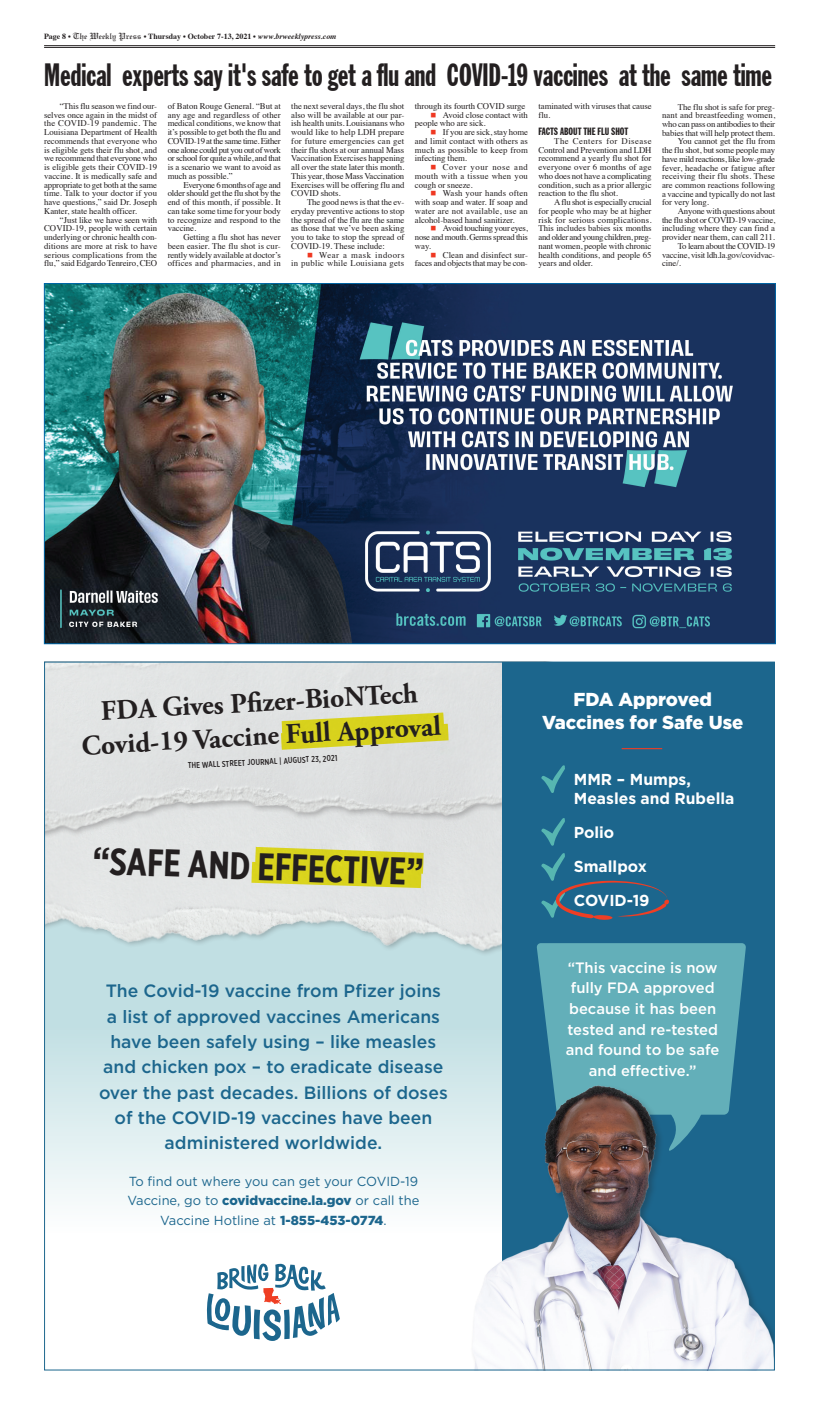
<style>
.page{position:relative;width:819px;height:1402px;background:#fff}
.page>*{position:absolute;margin:0;border:0;box-sizing:border-box;transform-origin:0 0}
.t1{font:700 38.41px "Gotham X Narrow";color:#231f20}
.t2{font:extra-condensed 31.5px "Franklin Gothic";letter-spacing:-.005em;color:#231f20;scale:.95 1}
.t3{font:700 28.18px/33.9px "Adobe Garamond Pro";color:#231f20;text-align:center}
.t4{font:900 18.72px/22.5px "Gotham";color:#fff;text-align:center}
.t5{font:500 17.85px/25.3px "Gotham";color:#1c668d;text-align:center}
.t6{font:700 15.84px/34px "Gotham";color:#fff}
.t7{font:500 14.96px/20.7px "Gotham";color:#fff;text-align:center}
.t8{font:13.12px/19.7px "Gotham";color:#1c668d;text-align:center}
.t9{font:extra-condensed 10.5px "Franklin Gothic BT";letter-spacing:-.005em;color:#231f20}
.t10{font:8.75px/8.8px "Times";letter-spacing:-.005em;color:#231f20;text-align:justify}
.t11{font:8.75px "Times";letter-spacing:.015em;color:#231f20}
.t12{font:8.75px "Times";letter-spacing:-.025em;color:#231f20}
.t13{font:8.75px/8.8px "Times";letter-spacing:.025em;color:#231f20;text-align:right}
.t14{font:8.75px "Times";letter-spacing:-.03em;color:#231f20}
.t15{font:500 8.4px "Gotham X Narrow";color:#231f20}
.t16{font:700 7.88px "Times";color:#231f20}
.s1{font-family:"Linotext";font-weight:400;font-size:9.62px}
.s2{font-style:italic}
.s3{color:#ef3822}
.s4{font-weight:900}
</style>
<div class="page">
<hr style="left:44px;top:46px;width:731px;height:1px;background:#231f20">
<hr style="left:44px;top:47px;width:731px;height:1px;background:#231f20">
<svg style="left:46px;top:982px;width:456px;height:219px;background:#d4e8eb"></svg>
<img style="left:46px;top:906px;width:456px;height:76px">
<div style="left:46px;top:664px;width:456px;height:242px;background:#e0e3e3"></div>
<svg style="left:281px;top:712px;width:168px;height:38px;background:#d8d450"></svg>
<div style="left:502px;top:662px;width:273px;height:708px;background:#1c668d"></div>
<svg style="left:541px;top:818px;width:24px;height:28px"></svg>
<svg style="left:541px;top:765px;width:24px;height:28px"></svg>
<svg style="left:206px;top:1263px;width:134px;height:78px"></svg>
<img style="left:433px;top:1068px;width:340px;height:300px">
<svg style="left:537px;top:943px;width:209px;height:225px"></svg>
<hr style="left:622px;top:748px;width:40px;height:1px;background:#ef3e24">
<svg style="left:541px;top:853px;width:128px;height:67px"></svg>
<svg style="left:251px;top:847px;width:173px;height:41px;background:#dad53a"></svg>
<img style="left:46px;top:285px;width:728px;height:357px">
<p class="t16" style="left:44px;top:29px;width:294px">Page 8 • <span class="s1">The Weekly Press</span> • Thursday • October 7-13, 2021 • <span class="s2">www.brweeklypress.com</span></p>
<h2 class="t2" style="left:44px;top:58px;width:768px">Medical experts say it's safe to get a flu and COVID-19 vaccines at the same time</h2>
<p class="t10" style="left:44px;top:101px;width:115px;text-indent:16px">“This flu season we find our&shy;selves once again in the midst of the COVID-19 pandemic. The Louisiana Department of Health recommends that everyone who is eligible gets their flu shot, and we recommend that everyone who is eligible gets their COVID-19 vaccine. It is medically safe and appropriate to get both at the same time. Talk to your doctor if you have questions,” said Dr. Joseph Kanter, state health officer.</p>
<p class="t10" style="left:44px;top:215px;width:115px;text-indent:16px">“Just like we have seen with COVID-19, people with certain underlying or chronic health con&shy;ditions are more at risk to have serious complications from the flu,” said Edgardo Tenreiro, CEO</p>
<p class="t10" style="left:168px;top:101px;width:115px">of Baton Rouge General. “But at any age and regardless of other medical conditions, we know that it’s possible to get both the flu and COVID-19 at the same time. Either one alone could put you out of work or school for quite a while, and that is a scenario we want to avoid as much as possible.”</p>
<p class="t10" style="left:168px;top:180px;width:115px;text-indent:16px">Everyone 6 months of age and older should get the flu shot by the end of this month, if possible. It can take some time for your body to recognize and respond to the vaccine.</p>
<p class="t10" style="left:168px;top:232px;width:115px;text-indent:16px">Getting a flu shot has never been easier. The flu shot is cur&shy;rently widely available at doctor’s offices and pharmacies, and in</p>
<p class="t10" style="left:291px;top:101px;width:115px">the next several days, the flu shot also will be available at our par&shy;ish health units. Louisianans who would like to help LDH prepare for future emergencies can get their flu shots at our annual Mass Vaccination Exercises happening all over the state later this month.<br>This year, those Mass Vaccination Exercises will be offering flu and COVID shots.</p>
<p class="t10" style="left:291px;top:197px;width:115px;text-indent:16px">The good news is that the ev&shy;eryday preventive actions to stop the spread of the flu are the same as those that we’ve been asking you to take to stop the spread of COVID-19. These include:</p>
<p class="t13" style="left:291px;top:249px;width:115px"><span class="s3">■</span> Wear a mask indoors<br>in public while Louisiana gets</p>
<p class="t10" style="left:415px;top:101px;width:112px">through its fourth COVID surge</p>
<p class="t10" style="left:415px;top:110px;width:115px;text-indent:16px"><span class="s3">■</span> Avoid close contact with people who are sick.</p>
<p class="t10" style="left:415px;top:127px;width:115px;text-indent:16px"><span class="s3">■</span> If you are sick, stay home and limit contact with others as much as possible to keep from infecting them.</p>
<p class="t10" style="left:415px;top:162px;width:115px;text-indent:16px"><span class="s3">■</span> Cover your nose and mouth with a tissue when you cough or sneeze.</p>
<p class="t10" style="left:415px;top:188px;width:115px;text-indent:16px"><span class="s3">■</span> Wash your hands often with soap and water. If soap and water are not available, use an alcohol-based hand sanitizer.</p>
<p class="t10" style="left:415px;top:223px;width:115px;text-indent:16px"><span class="s3">■</span> Avoid touching your eyes, nose and mouth. Germs spread this way.</p>
<p class="t10" style="left:415px;top:249px;width:115px;text-align:right"><span class="s3">■</span> Clean and disinfect sur&shy;faces and objects that may be con-</p>
<p class="t10" style="left:538px;top:101px;width:115px">taminated with viruses that cause flu.</p>
<p class="t9" style="left:538px;top:125px;width:91px">FACTS ABOUT THE FLU SHOT</p>
<p class="t10" style="left:538px;top:136px;width:115px;text-indent:16px">The Centers for Disease Control and Prevention and LDH recommend a yearly flu shot for everyone over 6 months of age who does not have a complicating condition, such as a prior allergic reaction to the flu shot.</p>
<p class="t10" style="left:538px;top:197px;width:115px;text-indent:16px">A flu shot is especially crucial for people who may be at higher risk for serious complications.<br>This includes babies six months and older and young children, preg&shy;nant women, people with chronic health conditions, and people 65 years and older.</p>
<p class="t10" style="left:678px;top:102px;width:99px">The flu shot is safe for preg-</p>
<p class="t11" style="left:662px;top:107px;width:115px">nant and breastfeeding women,</p>
<p class="t12" style="left:662px;top:116px;width:115px">who can pass on antibodies to their</p>
<p class="t10" style="left:662px;top:128px;width:115px">babies that will help protect them.</p>
<p class="t10" style="left:678px;top:136px;width:99px">You cannot get the flu from</p>
<p class="t10" style="left:662px;top:145px;width:115px">the flu shot, but some people may</p>
<p class="t14" style="left:662px;top:151px;width:115px">have mild reactions, like low-grade</p>
<p class="t11" style="left:662px;top:159px;width:115px">fever, headache or fatigue after</p>
<p class="t11" style="left:662px;top:168px;width:115px">receiving their flu shots. These</p>
<p class="t10" style="left:662px;top:180px;width:115px">are common reactions following</p>
<p class="t10" style="left:662px;top:189px;width:115px">a vaccine and typically do not last</p>
<p class="t10" style="left:662px;top:197px;width:49px">for very long.</p>
<p class="t10" style="left:678px;top:206px;width:99px">Anyone with questions about</p>
<p class="t10" style="left:662px;top:215px;width:115px">the flu shot or COVID-19 vaccine,</p>
<p class="t10" style="left:662px;top:223px;width:115px">including where they can find a</p>
<p class="t10" style="left:662px;top:232px;width:115px">provider near them, can call 211.</p>
<p class="t12" style="left:678px;top:238px;width:99px">To learn about the COVID-19</p>
<p class="t10" style="left:662px;top:249px;width:115px">vaccine, visit ldh.la.gov/covidvac-</p>
<p class="t10" style="left:662px;top:258px;width:20px">cine/.</p>
<h3 class="t3" style="left:79px;top:695px;width:361px;rotate:-3deg">FDA Gives Pfi zer-BioNTech<br>Covid-19 Vaccine Full Approval</h3>
<p class="t15" style="left:188px;top:760px;width:151px;rotate:-3deg">THE WALL STREET JOURNAL | AUGUST 23, 2021</p>
<h1 class="t1" style="left:93px;top:837px;width:333px;rotate:2deg">“SAFE AND EFFECTIVE”</h1>
<p class="t5" style="left:99px;top:978px;width:350px">The Covid-19 vaccine from Pfizer joins a list of approved vaccines Americans have been safely using – like measles and chicken pox – to eradicate disease over the past decades. Billions of doses of the COVID-19 vaccines have been administered worldwide.</p>
<h3 class="t8" style="left:127px;top:1171px;width:293px">To find out where you can get your COVID-19<br>Vaccine, go to <span class="s4">covidvaccine.la.gov</span> or call the<br>Vaccine Hotline at <span class="s4">1-855-453-0774</span>.</h3>
<h3 class="t4" style="left:542px;top:688px;width:203px">FDA Approved<br>Vaccines for Safe Use</h3>
<h3 class="t6" style="left:574px;top:769px;width:162px;line-height:19.1px">MMR – Mumps,<br>Measles and Rubella</h3>
<h3 class="t6" style="left:574px;top:815px;width:77px">Polio<br>Smallpox<br>COVID-19</h3>
<h3 class="t7" style="left:566px;top:957px;width:155px">“This vaccine is now fully FDA approved because it has been tested and re-tested and found to be safe and effective.”</h3>
</div>
